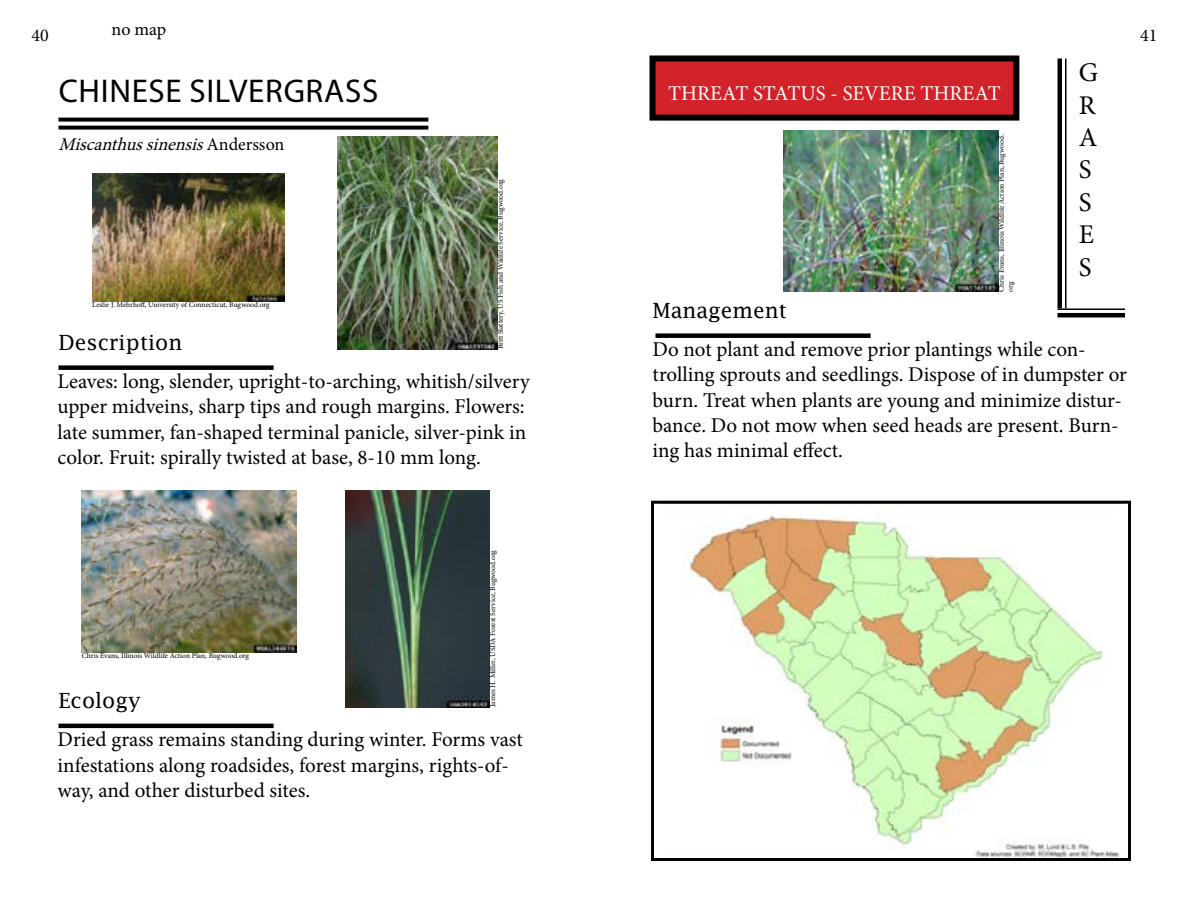
<style>
.page{position:relative;width:1188px;height:918px;background:#fff}
.page>*{position:absolute;margin:0;border:0;box-sizing:border-box;transform-origin:0 0}
.t1{font:33px "Myriad Pro";letter-spacing:.02em;color:#000}
.t2{font:27px/32.4px "Minion Pro";color:#000}
.t3{font:21px/25.2px "Minion Pro";color:#000}
.t4{font:21px "Lucida Fax";color:#000}
.t5{font:21px "Minion Pro";color:#fff}
.t6{font:italic 18px "Minion Pro";color:#000}
.t7{font:18px "Minion Pro";letter-spacing:-.005em;color:#000}
.t8{font:7.5px/9px "Minion Pro";color:#000}
.s1{font-style:normal}
</style>
<div class="page">
<svg style="left:58px;top:118px;width:370px;height:4px"></svg>
<svg style="left:58px;top:126px;width:370px;height:4px"></svg>
<div style="left:652px;top:58px;width:364px;height:60px;background:#d2232a"></div>
<div style="left:650px;top:56px;width:369px;height:65px;border:6px solid #000"></div>
<hr style="left:1065px;top:58px;width:2px;height:250px;background:#000">
<hr style="left:1058px;top:58px;width:4px;height:250px;background:#000">
<hr style="left:1058px;top:308px;width:67px;height:2px;background:#000">
<hr style="left:1058px;top:313px;width:67px;height:4px;background:#000">
<div style="left:58px;top:365px;width:216px;height:5px;background:#000"></div>
<hr style="left:58px;top:724px;width:216px;height:4px;background:#000">
<div style="left:656px;top:333px;width:215px;height:5px;background:#000"></div>
<img style="left:684px;top:515px;width:435px;height:342px">
<div style="left:651px;top:501px;width:480px;height:360px;border:3px solid #000"></div>
<img style="left:92px;top:174px;width:193px;height:128px">
<img style="left:338px;top:137px;width:159px;height:212px">
<img style="left:82px;top:491px;width:215px;height:161px">
<img style="left:345px;top:491px;width:145px;height:217px">
<img style="left:783px;top:130px;width:216px;height:162px">
<p class="t7" style="left:112px;top:17px;width:56px">no map</p>
<p class="t7" style="left:31px;top:23px;width:19px">40</p>
<p class="t7" style="left:1140px;top:23px;width:19px">41</p>
<p class="t2" style="left:1079px;top:56px;width:21px">G<br>R<br>A<br>S<br>S<br>E<br>S</p>
<h1 class="t1" style="left:59px;top:70px;width:321px">CHINESE SILVERGRASS</h1>
<p class="t6" style="left:58px;top:132px;width:227px">Miscanthussinensis<span class="s1">A n d e r s s o n</span></p>
<p class="t5" style="left:668px;top:79px;width:334px">THREAT STATUS - SEVERE THREAT</p>
<p class="t8" style="left:997px;top:292px;width:159px;rotate:-90deg">Chris Evans, Illinois Wildlife Action Plan, Bugwood. org</p>
<p class="t8" style="left:496px;top:349px;width:172px;rotate:-90deg">Britt Slattery, US Fish and Wildlife Service, Bugwood.org</p>
<p class="t8" style="left:92px;top:300px;width:179px">Leslie J. Mehrhoff, University of Connecticut, Bugwood.org</p>
<p class="t4" style="left:653px;top:298px;width:136px">Management</p>
<p class="t4" style="left:58px;top:330px;width:125px">Description</p>
<p class="t3" style="left:653px;top:337px;width:476px">Do not plant and remove prior plantings while con&shy;trolling sprouts and seedlings. Dispose of in dumpster or burn. Treat when plants are young and minimize distur&shy;bance. Do not mow when seed heads are present. Burn&shy;ing has minimal effect.</p>
<p class="t3" style="left:58px;top:369px;width:474px">Leaves: long, slender, upright-to-arching, whitish/silvery upper midveins, sharp tips and rough margins. Flowers: late summer, fan-shaped terminal panicle, silver-pink in color. Fruit: spirally twisted at base, 8-10 mm long.</p>
<p class="t8" style="left:82px;top:651px;width:169px">Chris Evans, Illinois Wildlife Action Plan, Bugwood.org</p>
<p class="t4" style="left:58px;top:688px;width:84px">Ecology</p>
<p class="t8" style="left:488px;top:707px;width:158px;rotate:-90deg">James H. Miller, USDA Forest Service, Bugwood.org</p>
<p class="t3" style="left:58px;top:727px;width:467px">Dried grass remains standing during winter. Forms vast infestations along roadsides, forest margins, rights-of&shy;way, and other disturbed sites.</p>
</div>
